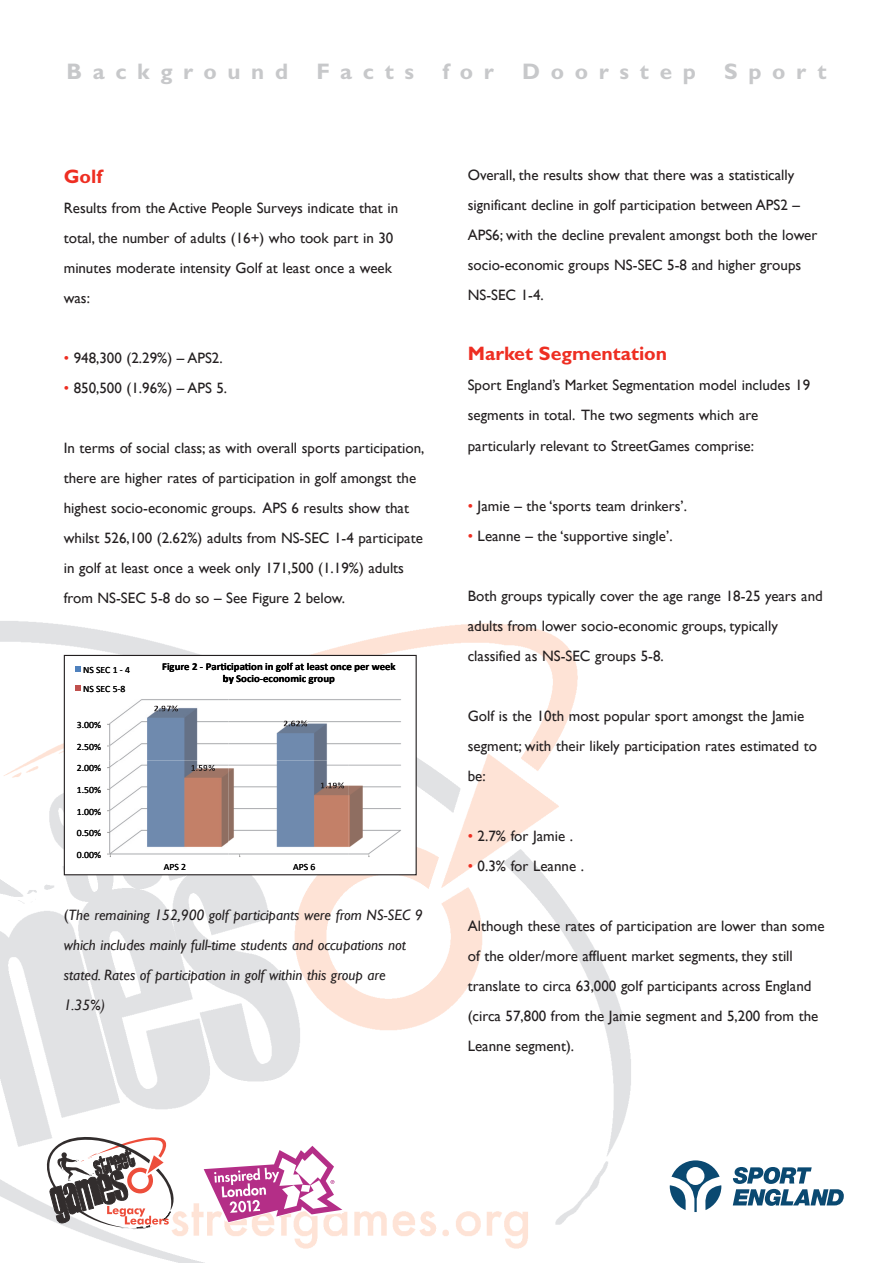
<style>
.page{position:relative;width:893px;height:1263px;background:#fff}
.page>*{position:absolute;margin:0;border:0;box-sizing:border-box;transform-origin:0 0}
.t1{font:700 22.5px "Gill Sans";letter-spacing:.475em;color:#c7c8ca}
.t2{font:700 19.5px "Gill Sans";color:#ee2e22}
.t3{font:15px/30px "Gill Sans";color:#231f20}
.t4{font:italic 15px/30px "Gill Sans";color:#231f20}
.t5{font:700 10.5px/12.5px "Calibri";color:#000;text-align:center}
.t6{font:10.35px "Arial";color:#000}
.t7{font:9.6px/19.4px "Calibri";color:#000}
.s1{color:#ee2e22}
.s2{font-style:normal}
</style>
<div class="page">
<img style="left:0;top:621px;width:631px;height:642px">
<svg style="left:47px;top:1137px;width:127px;height:92px"></svg>
<svg style="left:203px;top:1144px;width:141px;height:79px"></svg>
<svg style="left:733px;top:1167px;width:111px;height:39px"></svg>
<svg style="left:670px;top:1160px;width:51px;height:52px"></svg>
<svg style="left:66px;top:657px;width:349px;height:216px"></svg>
<img style="left:108px;top:698px;width:296px;height:158px">
<svg style="left:284px;top:720px;width:24px;height:7px"></svg>
<svg style="left:191px;top:765px;width:24px;height:6px"></svg>
<svg style="left:321px;top:782px;width:24px;height:7px"></svg>
<div style="left:64px;top:655px;width:353px;height:220px;border:1px solid #231f20"></div>
<svg style="left:72px;top:661px;width:63px;height:35px"></svg>
<h1 class="t1" style="left:66px;top:63px;width:223px">Background</h1>
<h1 class="t1" style="left:316px;top:63px;width:99px">Facts</h1>
<h1 class="t1" style="left:442px;top:63px;width:53px">for</h1>
<h1 class="t1" style="left:522px;top:63px;width:175px">Doorstep</h1>
<h1 class="t1" style="left:724px;top:63px;width:104px">Sport</h1>
<h2 class="t2" style="left:64px;top:169px;width:40px">Golf</h2>
<p class="t3" style="left:64px;top:193px;width:336px">Results from the Active People Surveys indicate that in total, the number of adults (16+) who took part in 30 minutes moderate intensity Golf at least once a week was:</p>
<p class="t3" style="left:64px;top:343px;width:160px"><span class="s1">•</span> 948,300 (2.29%) – APS2.</p>
<p class="t3" style="left:64px;top:373px;width:165px"><span class="s1">•</span> 850,500 (1.96%) – APS 5.</p>
<p class="t3" style="left:64px;top:433px;width:362px">In terms of social class; as with overall sports participation, there are higher rates of participation in golf amongst the highest socio-economic groups. APS 6 results show that whilst 526,100 (2.62%) adults from NS-SEC 1-4 participate in golf at least once a week only 171,500 (1.19%) adults from NS-SEC 5-8 do so – See Figure 2 below.</p>
<p class="t6" style="left:106px;top:524px;width:7px">n</p>
<p class="t6" style="left:121px;top:524px;width:7px">0</p>
<p class="t7" style="left:83px;top:660px;width:51px">-+ +./ &amp; 0 1! -+ +./ %02!</p>
<p class="t7" style="left:94px;top:660px;width:4px">!</p>
<p class="t7" style="left:111px;top:660px;width:16px">! !</p>
<p class="t7" style="left:94px;top:679px;width:4px">!</p>
<p class="t7" style="left:111px;top:679px;width:4px">!</p>
<p class="t7" style="left:118px;top:660px;width:4px">!</p>
<p class="t7" style="left:77px;top:715px;width:28px">(#""$!</p>
<p class="t7" style="left:77px;top:737px;width:28px">'#%"$!</p>
<p class="t7" style="left:77px;top:758px;width:28px">'#""$!</p>
<p class="t7" style="left:77px;top:780px;width:28px">&amp;#%"$!</p>
<p class="t7" style="left:77px;top:802px;width:28px">&amp;#""$!</p>
<p class="t7" style="left:77px;top:823px;width:28px">"#%"$!</p>
<p class="t7" style="left:77px;top:845px;width:28px">"#""$!</p>
<p class="t5" style="left:162px;top:660px;width:240px">*+,-./ ! 0 12.34+52367 +7 ,689 2: 8/2;: 674/ 5/. &lt;//=&amp;&amp; &gt;?&amp;@64+60/4676A+4 ,.6-5&amp;</p>
<p class="t5" style="left:190px;top:660px;width:17px">&amp;&amp;&amp;</p>
<p class="t5" style="left:263px;top:660px;width:15px">&amp; &amp;</p>
<p class="t5" style="left:293px;top:660px;width:15px">&amp; &amp;</p>
<p class="t5" style="left:328px;top:660px;width:4px">&amp;</p>
<p class="t5" style="left:352px;top:660px;width:4px">&amp;</p>
<p class="t5" style="left:306px;top:672px;width:4px">&amp;</p>
<p class="t7" style="left:164px;top:857px;width:26px">)*+ '!</p>
<p class="t7" style="left:293px;top:857px;width:26px">)*+ ,!</p>
<p class="t7" style="left:179px;top:857px;width:4px">!</p>
<p class="t4" style="left:64px;top:900px;width:360px"><span class="s2">(</span>The remaining 152,900 golf participants were from NS-SEC 9 which includes mainly full-time students and occupations not stated. Rates of participation in golf within this group are 1.35%)</p>
<p class="t3" style="left:468px;top:160px;width:351px">Overall, the results show that there was a statistically significant decline in golf participation between APS2 – APS6; with the decline prevalent amongst both the lower socio-economic groups NS-SEC 5-8 and higher groups NS-SEC 1-4.</p>
<h2 class="t2" style="left:468px;top:346px;width:201px">Market Segmentation</h2>
<p class="t3" style="left:468px;top:370px;width:344px">Sport England’s Market Segmentation model includes 19 segments in total. The two segments which are particularly relevant to StreetGames comprise:</p>
<p class="t3" style="left:468px;top:490px;width:221px"><span class="s1">•</span> Jamie – the ‘sports team drinkers’.</p>
<p class="t3" style="left:468px;top:520px;width:206px"><span class="s1">•</span> Leanne – the ‘supportive single’.</p>
<p class="t3" style="left:468px;top:580px;width:357px">Both groups typically cover the age range 18-25 years and adults from lower socio-economic groups, typically classified as NS-SEC groups 5-8.</p>
<p class="t3" style="left:468px;top:700px;width:351px">Golf is the 10th most popular sport amongst the Jamie segment; with their likely participation rates estimated to be:</p>
<p class="t7" style="left:466px;top:764px;width:23px">! !1!</p>
<p class="t3" style="left:468px;top:820px;width:107px"><span class="s1">•</span> 2.7% for Jamie .</p>
<p class="t3" style="left:468px;top:850px;width:118px"><span class="s1">•</span> 0.3% for Leanne .</p>
<p class="t3" style="left:468px;top:910px;width:358px">Although these rates of participation are lower than some of the older/more affluent market segments, they still translate to circa 63,000 golf participants across England (circa 57,800 from the Jamie segment and 5,200 from the Leanne segment).</p>
</div>
